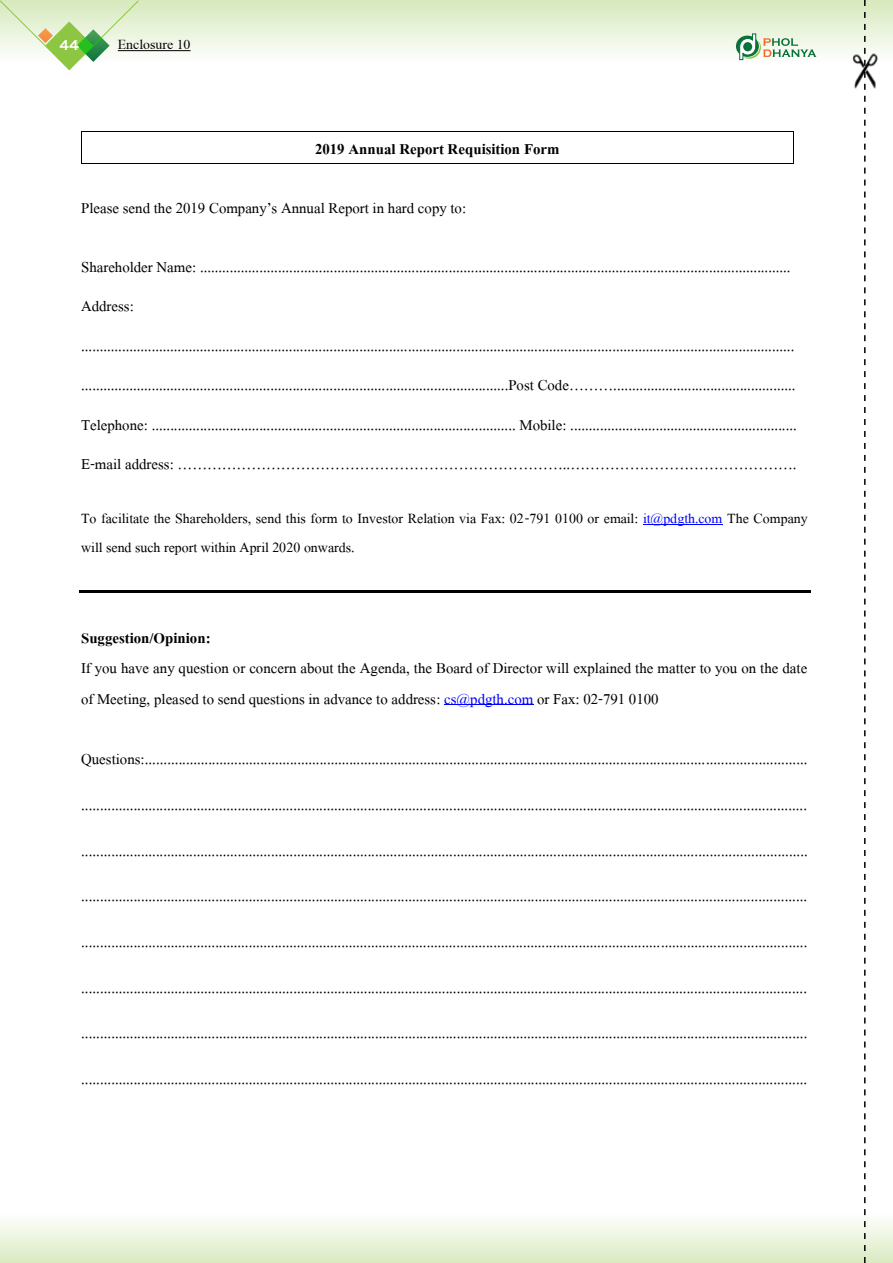
<style>
.page{position:relative;width:893px;height:1263px;background:#fff}
.page>*{position:absolute;margin:0;border:0;box-sizing:border-box;transform-origin:0 0}
.t1{font:22.5px/45.6px "Angsana New";color:#000}
.t2{font:700 22.5px "Angsana New";color:#000}
.t3{font:500 expanded 22.05px "DB Helvethaica X";color:#fff}
.t4{font:21px/28.2px "Angsana New";color:#000}
.t5{font:21px "Angsana News";color:#000}
.s1{color:#00f}
</style>
<div class="page">
<div style="left:0;top:0;width:893px;height:62px;background:linear-gradient(to bottom,#d7e9bc,#fdfefc)"></div>
<div style="left:0;top:1213px;width:893px;height:50px;background:linear-gradient(to bottom,#fefefe,#daebc2)"></div>
<div style="left:736px;top:36px;width:23px;height:21px;background:#0a713b;border-radius:50%"></div>
<svg style="left:739px;top:33px;width:77px;height:27px"></svg>
<div style="left:743px;top:42px;width:9px;height:9px;background:#0a713b;border-radius:50%"></div>
<svg style="left:0;top:0;width:139px;height:70px"></svg>
<hr style="left:81px;top:131px;width:712px;height:1px;background:#000">
<hr style="left:81px;top:132px;width:1px;height:31px;background:#000">
<hr style="left:81px;top:163px;width:712px;height:1px;background:#000">
<hr style="left:793px;top:132px;width:1px;height:31px;background:#000">
<hr style="left:643px;top:524px;width:80px;height:1px;background:#00f">
<hr style="left:79px;top:590px;width:731px;height:2px;background:#000">
<hr style="left:444px;top:705px;width:89px;height:1px;background:#00f">
<hr style="left:118px;top:50px;width:73px;height:1px;background:#000">
<img style="left:852px;top:50px;width:41px;height:39px">
<svg style="left:864px;top:0;width:2px;height:1263px"></svg>
<p class="t3" style="left:59px;top:33px;width:21px">44</p>
<p class="t5" style="left:118px;top:29px;width:74px">Enclosure 10</p>
<p class="t2" style="left:315px;top:131px;width:246px">2019 Annual Report Requisition Form</p>
<p class="t1" style="left:81px;top:185px;width:387px">Please send the 2019 Company’s Annual Report in hard copy to:</p>
<p class="t1" style="left:81px;top:246px;width:717px;line-height:39.5px">Shareholder Name: ...............................................................................................................................................................<br>Address: ................................................................................................................................................................................................ ...................................................................................................................Post Code……….................................................<br>Telephone: .................................................................................................. Mobile: .............................................................<br>E-mail address: ……………………………………………………………………..……………………………………….</p>
<p class="t4" style="left:81px;top:504px;width:728px">To facilitate the Shareholders, send this form to Investor Relation via Fax: 02-791 0100 or email: <span class="s1">it@pdgth.com</span> The Company will send such report within April 2020 onwards.</p>
<p class="t2" style="left:81px;top:620px;width:131px">Suggestion/Opinion:</p>
<p class="t1" style="left:81px;top:652px;width:728px;line-height:30.5px">If you have any question or concern about the Agenda, the Board of Director will explained the matter to you on the date of Meeting, pleased to send questions in advance to address: <span class="s1">cs@pdgth.com</span> or Fax: 02-791 0100</p>
<p class="t1" style="left:81px;top:736px;width:728px;text-align:justify">Questions:.................................................................................................................................................................................. ................................................................................................................................................................................................... ................................................................................................................................................................................................... ................................................................................................................................................................................................... ................................................................................................................................................................................................... ................................................................................................................................................................................................... ................................................................................................................................................................................................... ...................................................................................................................................................................................................</p>
</div>
